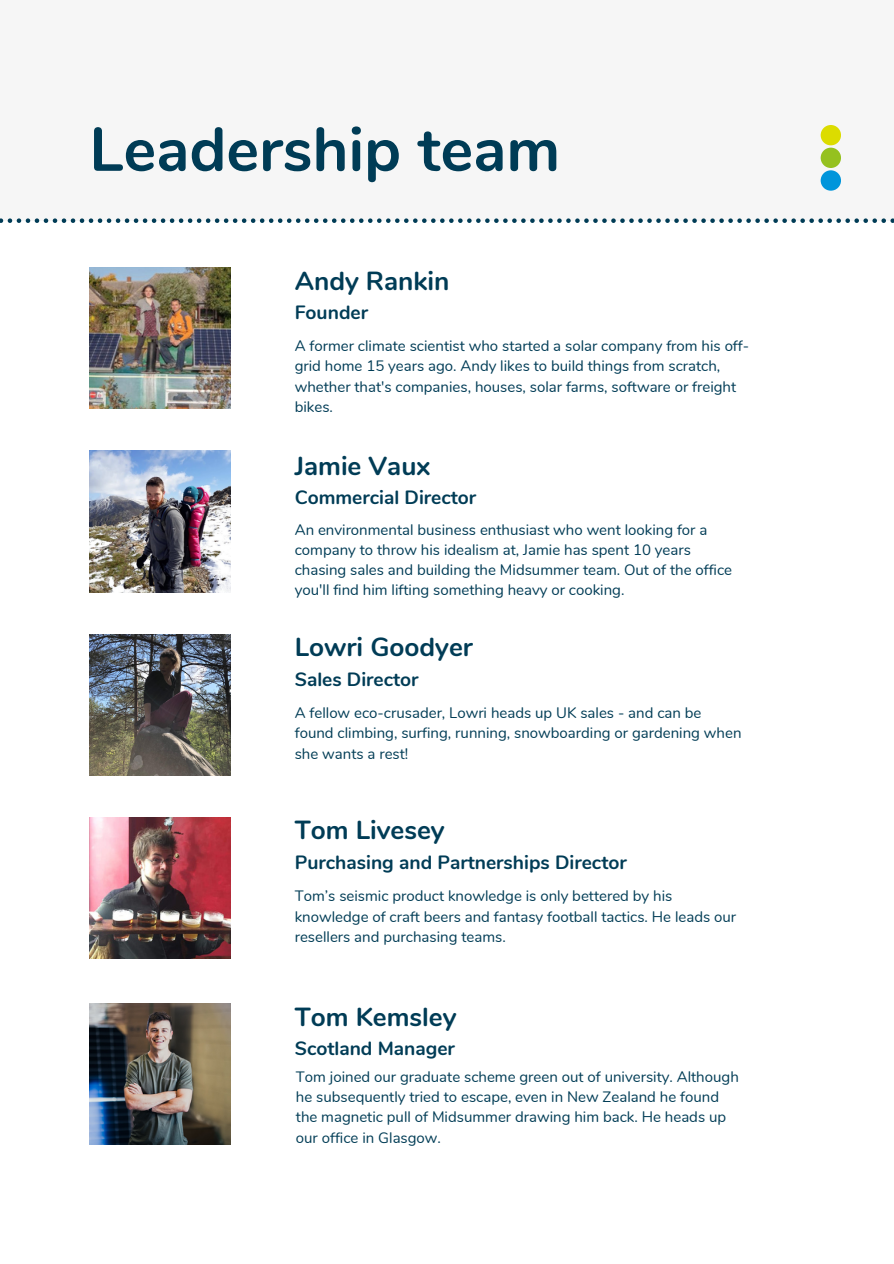
<style>
.page{position:relative;width:894px;height:1264px;background:#fff}
.page>*{position:absolute;margin:0;border:0;box-sizing:border-box;transform-origin:0 0}
.t1{font:700 61.5px "Nunito";color:#003c56}
.t2{font:700 26.1px "Nunito";color:#003c56}
.t3{font:700 19.2px "Nunito";color:#003c56}
.t4{font:15px/20.2px "Nunito";color:#023d56}
.t5{font:15px/20.2px "Nunito";color:#003c56}
</style>
<div class="page">
<div style="left:0;top:0;width:893px;height:221px;background:#f6f6f6"></div>
<svg style="left:0;top:218px;width:893px;height:5px"></svg>
<img style="left:89px;top:267px;width:141px;height:141px">
<img style="left:89px;top:451px;width:141px;height:141px">
<img style="left:89px;top:634px;width:141px;height:141px">
<img style="left:89px;top:817px;width:141px;height:141px">
<div style="left:820px;top:125px;width:20px;height:20px;background:#dcdc00;border-radius:50%"></div>
<div style="left:820px;top:148px;width:20px;height:20px;background:#95c11f;border-radius:50%"></div>
<div style="left:820px;top:170px;width:20px;height:21px;background:#0095db;border-radius:50%"></div>
<img style="left:89px;top:1003px;width:141px;height:141px">
<h3 class="t1" style="left:89px;top:109px;width:472px">Leadership team</h3>
<h3 class="t2" style="left:295px;top:263px;width:156px">Andy Rankin</h3>
<h3 class="t3" style="left:295px;top:299px;width:75px">Founder</h3>
<p class="t5" style="left:295px;top:336px;width:456px">A former climate scientist who started a solar company from his off&shy;grid home 15 years ago. Andy likes to build things from scratch, whether that's companies, houses, solar farms, software or freight bikes.</p>
<p class="t2" style="left:295px;top:448px;width:137px">Jamie Vaux</p>
<p class="t3" style="left:295px;top:485px;width:183px">Commercial Director</p>
<p class="t5" style="left:295px;top:519px;width:439px">An environmental business enthusiast who went looking for a company to throw his idealism at, Jamie has spent 10 years chasing sales and building the Midsummer team. Out of the office you'll find him lifting something heavy or cooking.</p>
<p class="t2" style="left:295px;top:630px;width:179px">Lowri Goodyer</p>
<p class="t3" style="left:295px;top:666px;width:125px">Sales Director</p>
<p class="t4" style="left:295px;top:703px;width:448px">A fellow eco-crusader, Lowri heads up UK sales - and can be found climbing, surfing, running, snowboarding or gardening when she wants a rest!</p>
<h3 class="t2" style="left:295px;top:813px;width:151px">Tom Livesey</h3>
<h3 class="t3" style="left:295px;top:849px;width:333px">Purchasing and Partnerships Director</h3>
<p class="t4" style="left:295px;top:886px;width:443px">Tom’s seismic product knowledge is only bettered by his knowledge of craft beers and fantasy football tactics. He leads our resellers and purchasing teams.</p>
<p class="t2" style="left:295px;top:999px;width:163px">Tom Kemsley</p>
<p class="t3" style="left:295px;top:1035px;width:162px">Scotland Manager</p>
<p class="t4" style="left:296px;top:1066px;width:444px">Tom joined our graduate scheme green out of university. Although he subsequently tried to escape, even in New Zealand he found the magnetic pull of Midsummer drawing him back. He heads up our office in Glasgow.</p>
</div>
